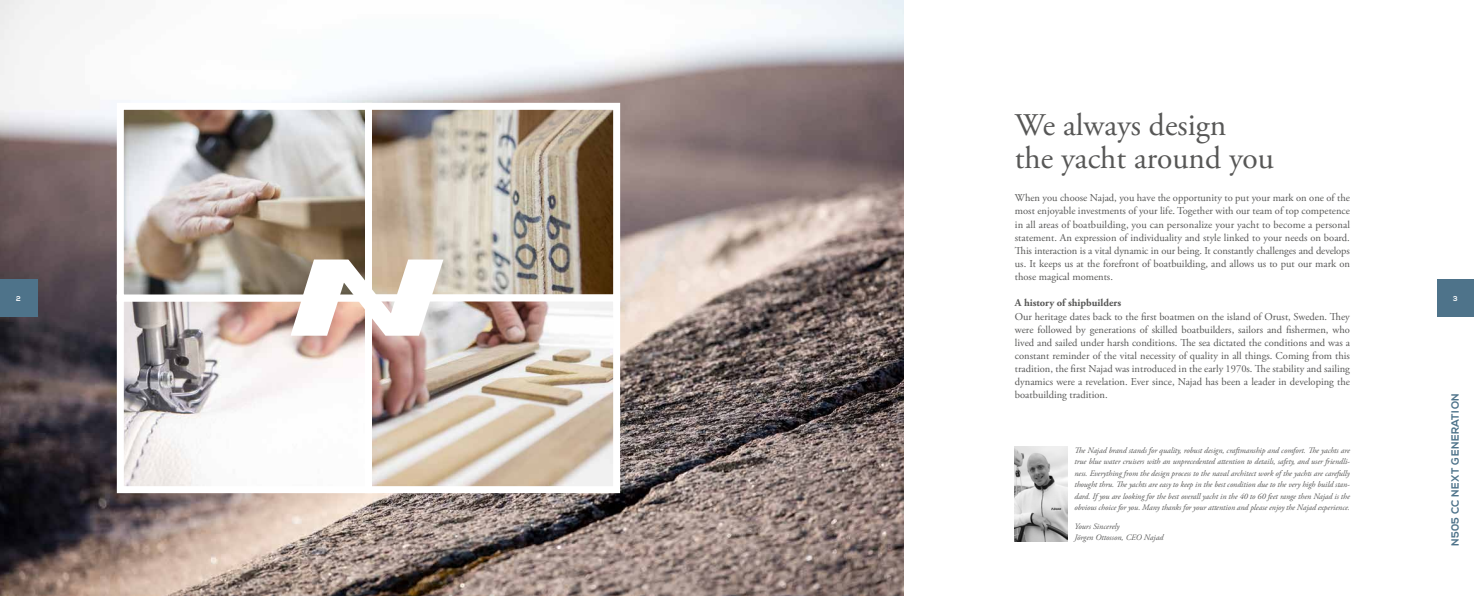
<style>
.page{position:relative;width:1474px;height:596px;background:#fff}
.page>*{position:absolute;margin:0;border:0;box-sizing:border-box;transform-origin:0 0}
.t1{font:31.5px/33.2px "Adobe Garamond Pro";color:#575756}
.t2{font:10.5px/13.1px "Adobe Garamond Pro";color:#575756;text-align:justify}
.t3{font:700 10.5px "Adobe Garamond Pro";color:#575756}
.t4{font:700 10.5px "Nexa";letter-spacing:.04em;color:#4e738a}
.t5{font:italic 8.31px/11.4px "Adobe Garamond Pro";letter-spacing:-.005em;color:#575756;text-align:justify}
.t6{font:700 7px "Nexa";color:#fff}
</style>
<div class="page">
<div style="left:1436px;top:279px;width:37px;height:37px;background:#4e738a"></div>
<img style="left:0;top:0;width:903px;height:595px">
<img style="left:125px;top:111px;width:487px;height:374px">
<div style="left:117px;top:294px;width:255px;height:199px;border:7px solid #fff"></div>
<div style="left:365px;top:103px;width:255px;height:198px;border:7px solid #fff"></div>
<div style="left:117px;top:103px;width:255px;height:198px;border:7px solid #fff"></div>
<div style="left:365px;top:294px;width:255px;height:199px;border:7px solid #fff"></div>
<svg style="left:290px;top:259px;width:156px;height:76px"></svg>
<img style="left:1014px;top:446px;width:53px;height:95px">
<div style="left:0;top:279px;width:37px;height:37px;background:#4e738a"></div>
<p class="t6" style="left:16px;top:294px;width:6px">2</p>
<h1 class="t1" style="left:1014px;top:109px;width:261px">We always design<br>the yacht around you</h1>
<p class="t2" style="left:1014px;top:192px;width:336px">When you choose Najad, you have the opportunity to put your mark on one of the most enjoyable investments of your life. Together with our team of top competence in all areas of boatbuilding, you can personalize your yacht to become a personal statement. An expression of individuality and style linked to your needs on board.<br>This interaction is a vital dynamic in our being. It constantly challenges and develops us. It keeps us at the forefront of boatbuilding, and allows us to put our mark on those magical moments.</p>
<p class="t3" style="left:1014px;top:297px;width:108px">A history of shipbuilders</p>
<p class="t2" style="left:1014px;top:310px;width:336px">Our heritage dates back to the first boatmen on the island of Orust, Sweden. They were followed by generations of skilled boatbuilders, sailors and fishermen, who lived and sailed under harsh conditions. The sea dictated the conditions and was a constant reminder of the vital necessity of quality in all things. Coming from this tradition, the first Najad was introduced in the early 1970s. The stability and sailing dynamics were a revelation. Ever since, Najad has been a leader in developing the boatbuilding tradition.</p>
<p class="t5" style="left:1074px;top:444px;width:277px">The Najad brand stands for quality, robust design, craftmanship and comfort. The yachts are true blue water cruisers with an unprecedented attention to details, safety, and user friendli&shy;ness. Everything from the design process to the naval architect work of the yachts are carefully thought thru. The yachts are easy to keep in the best condition due to the very high build stan&shy;dard. If you are looking for the best overall yacht in the 40 to 60 feet range then Najad is the obvious choice for you. Many thanks for your attention and please enjoy the Najad experience.</p>
<p class="t5" style="left:1074px;top:520px;width:90px">Yours Sincerely<br>Jörgen Ottosson, CEO Najad</p>
<p class="t6" style="left:1452px;top:294px;width:6px">3</p>
<p class="t4" style="left:1449px;top:546px;width:154px;rotate:-90deg">N505 CC NEXT GENERATION</p>
</div>
